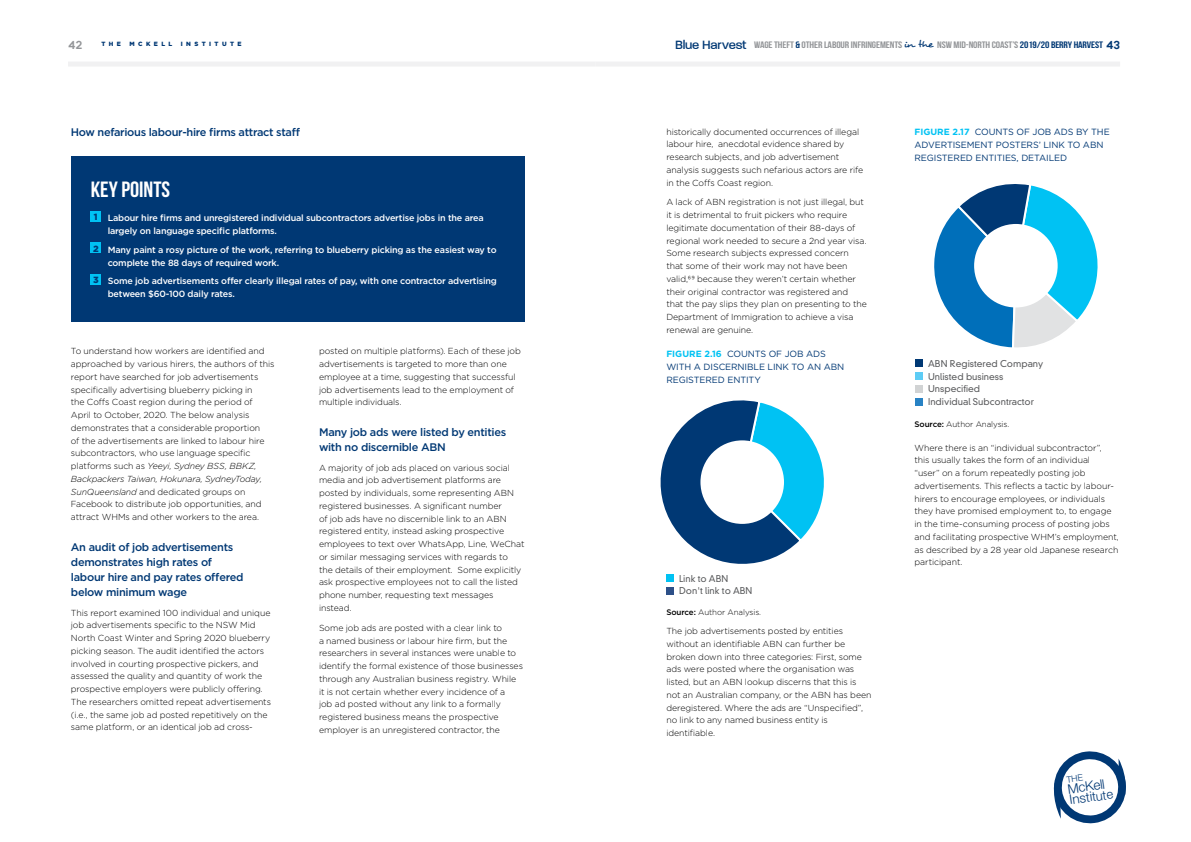
<style>
.page{position:relative;width:1191px;height:842px;background:#fff}
.page>*{position:absolute;margin:0;border:0;box-sizing:border-box;transform-origin:0 0}
.t1{font:22.1px "Bebas Neue";color:#fff;scale:1.04 1}
.t2{font:500 14px "V Paralucent";letter-spacing:-.02em;color:#003874}
.t3{font:300 13.3px/10.7px "Helvetica Neue";color:#003874}
.t4{font:500 11px/15px "Gotham";letter-spacing:-.03em;color:#003874}
.t5{font:11px "Geometos";color:#939598}
.t6{font:9.4px "Bebas Neue";letter-spacing:-.01em;color:#939598;scale:1.18 1}
.t7{font:300 9.2px/12.9px "DIN Neuzeit Grotesk";color:#58595b}
.t8{font:500 9px/13px "Gotham";letter-spacing:-.02em;color:#fff}
.t9{font:9px/13px "Gotham";letter-spacing:-.01em;color:#003874}
.t10{font:300 8.8px/12.7px "Gotham";letter-spacing:-.01em;color:#000}
.t11{font:300 8px "Gotham";letter-spacing:-.01em;color:#000}
.t12{font:900 6.1px "Gotham";letter-spacing:.56em;color:#003874}
.s1{color:#003874}
.s2{font-family:"Desyrel";font-size:9.9px;color:#003874}
.s3{font-family:"Geometos";font-size:11px;color:#003874}
.s4{font-weight:900;color:#003874}
.s5{font-style:italic}
.s6{font-weight:700;color:#00c2f3}
.s7{font-weight:500}
.s8{font-size:12.8px}
</style>
<div class="page">
<div style="left:595px;top:62px;width:525px;height:5px;background:#f1f1f2"></div>
<div style="left:68px;top:62px;width:527px;height:5px;background:#f1f1f2"></div>
<div style="left:71px;top:156px;width:453px;height:166px;background:#003874"></div>
<div style="left:91px;top:211px;width:10px;height:10px;background:#00c2f3"></div>
<div style="left:91px;top:243px;width:10px;height:10px;background:#00c2f3"></div>
<div style="left:91px;top:274px;width:10px;height:11px;background:#00c2f3"></div>
<svg style="left:660px;top:400px;width:164px;height:164px"></svg>
<svg style="left:934px;top:184px;width:164px;height:164px"></svg>
<div style="left:974px;top:224px;width:83px;height:83px;background:#fff;border-radius:50%"></div>
<div style="left:700px;top:440px;width:84px;height:84px;background:#fff;border-radius:50%"></div>
<div style="left:666px;top:574px;width:8px;height:8px;background:#00c2f3"></div>
<div style="left:666px;top:587px;width:8px;height:8px;background:#2d5088"></div>
<div style="left:915px;top:359px;width:8px;height:8px;background:#003874"></div>
<div style="left:915px;top:385px;width:8px;height:8px;background:#d1d3d4"></div>
<div style="left:915px;top:372px;width:8px;height:8px;background:#5dccf5"></div>
<div style="left:915px;top:398px;width:8px;height:8px;background:#2882c4"></div>
<svg style="left:1053px;top:751px;width:73px;height:73px"></svg>
<p class="t12" style="left:101px;top:40px;width:21px">THE</p>
<p class="t12" style="left:129px;top:40px;width:44px">MCKELL</p>
<p class="t12" style="left:181px;top:40px;width:62px">INSTITUTE</p>
<h2 class="t2" style="left:675px;top:37px;width:73px">Blue Harvest</h2>
<p class="t5" style="left:68px;top:41px;width:16px">42</p>
<p class="t6" style="left:754px;top:40px;width:312px">WAGE THEFT <span class="s1">&amp;</span> OTHER LABOUR INFRINGEMENTS <span class="s2">in the</span> NSW MID-NORTH COAST’S <span class="s1">2019/20 BERRY HARVEST</span> <span class="s3">43</span></p>
<p class="t4" style="left:71px;top:125px;width:230px">How nefarious labour-hire firms attract staff</p>
<h1 class="t1" style="left:91px;top:177px;width:78px">KEY POINTS</h1>
<p class="t8" style="left:108px;top:211px;width:377px;text-indent:-14px"><span class="s4">1</span> Labour hire firms and unregistered individual subcontractors advertise jobs in the area largely on language specific platforms.</p>
<p class="t8" style="left:108px;top:243px;width:390px;text-indent:-15px"><span class="s4">2</span> Many paint a rosy picture of the work, referring to blueberry picking as the easiest way to complete the 88 days of required work.</p>
<p class="t8" style="left:108px;top:275px;width:391px;text-indent:-15px"><span class="s4">3</span> Some job advertisements offer clearly illegal rates of pay, with one contractor advertising between $60-100 daily rates.</p>
<p class="t10" style="left:71px;top:345px;width:205px">To understand how workers are identified and approached by various hirers, the authors of this report have searched for job advertisements specifically advertising blueberry picking in<br>the Coffs Coast region during the period of April to October, 2020. The below analysis demonstrates that a considerable proportion<br>of the advertisements are linked to labour hire subcontractors, who use language specific platforms such as <span class="s5">Yeeyi, Sydney BSS, BBKZ, Backpackers Taiwan, Hokunara, SydneyToday, SunQueensland</span> and dedicated groups on Facebook to distribute job opportunities, and attract WHMs and other workers to the area.</p>
<p class="t4" style="left:71px;top:539px;width:174px">An audit of job advertisements demonstrates high rates of labour hire and pay rates offered below minimum wage</p>
<p class="t10" style="left:71px;top:606px;width:202px">This report examined 100 individual and unique job advertisements specific to the NSW Mid North Coast Winter and Spring 2020 blueberry picking season. The audit identified the actors involved in courting prospective pickers, and assessed the quality and quantity of work the prospective employers were publicly offering.<br>The researchers omitted repeat advertisements (i.e., the same job ad posted repetitively on the same platform, or an identical job ad cross-</p>
<p class="t10" style="left:319px;top:345px;width:203px">posted on multiple platforms). Each of these job advertisements is targeted to more than one employee at a time, suggesting that successful job advertisements lead to the employment of multiple individuals.</p>
<p class="t4" style="left:319px;top:424px;width:189px">Many job ads were listed by entities with no discernible ABN</p>
<p class="t10" style="left:319px;top:461px;width:207px">A majority of job ads placed on various social media and job advertisement platforms are posted by individuals, some representing ABN registered businesses. A significant number<br>of job ads have no discernible link to an ABN registered entity, instead asking prospective employees to text over WhatsApp, Line, WeChat or similar messaging services with regards to<br>the details of their employment. Some explicitly ask prospective employees not to call the listed phone number, requesting text messages instead.</p>
<p class="t10" style="left:319px;top:621px;width:205px">Some job ads are posted with a clear link to<br>a named business or labour hire firm, but the researchers in several instances were unable to identify the formal existence of those businesses through any Australian business registry. While it is not certain whether every incidence of a<br>job ad posted without any link to a formally registered business means the prospective employer is an unregistered contractor, the</p>
<p class="t10" style="left:666px;top:125px;width:198px">historically documented occurrences of illegal labour hire, anecdotal evidence shared by research subjects, and job advertisement analysis suggests such nefarious actors are rife in the Coffs Coast region.</p>
<p class="t10" style="left:666px;top:196px;width:202px">A lack of ABN registration is not just illegal, but it is detrimental to fruit pickers who require legitimate documentation of their 88-days of regional work needed to secure a 2nd year visa.<br>Some research subjects expressed concern that some of their work may not have been valid,69 because they weren’t certain whether their original contractor was registered and that the pay slips they plan on presenting to the Department of Immigration to achieve a visa renewal are genuine.</p>
<p class="t9" style="left:666px;top:347px;width:179px"><span class="s6">FIGURE 2.16</span> COUNTS OF JOB ADS<br>WITH A DISCERNIBLE LINK TO AN ABN<br>REGISTERED ENTITY</p>
<p class="t7" style="left:679px;top:572px;width:75px">Link to ABN<br>Don't link to ABN</p>
<p class="t11" style="left:666px;top:607px;width:96px"><span class="s7">Source:</span> Author Analysis.</p>
<p class="t10" style="left:666px;top:624px;width:207px">The job advertisements posted by entities without an identifiable ABN can further be broken down into three categories: First, some ads were posted where the organisation was listed, but an ABN lookup discerns that this is not an Australian company, or the ABN has been deregistered. Where the ads are “Unspecified”, no link to any named business entity is identifiable.</p>
<p class="t9" style="left:914px;top:125px;width:197px"><span class="s6">FIGURE 2.17</span> COUNTS OF JOB ADS BY THE<br>ADVERTISEMENT POSTERS’ LINK TO ABN<br>REGISTERED ENTITIES, DETAILED</p>
<p class="t7" style="left:928px;top:357px;width:117px">ABN Registered Company</p>
<p class="t7" style="left:928px;top:382px;width:54px">Unspecified</p>
<p class="t7" style="left:928px;top:370px;width:77px">Unlisted business</p>
<p class="t7" style="left:928px;top:395px;width:107px">Individual Subcontractor</p>
<p class="t11" style="left:914px;top:419px;width:96px"><span class="s7">Source:</span> Author Analysis.</p>
<p class="t10" style="left:914px;top:441px;width:206px">Where there is an “individual subcontractor”, this usually takes the form of an individual<br>“user” on a forum repeatedly posting job advertisements. This reflects a tactic by labour&shy;hirers to encourage employees, or individuals they have promised employment to, to engage in the time-consuming process of posting jobs and facilitating prospective WHM’s employment, as described by a 28 year old Japanese research participant.</p>
<h3 class="t3" style="left:1067px;top:783px;width:45px;rotate:-8deg">McKell<br>Insti<span class="s8">tute</span></h3>
</div>
